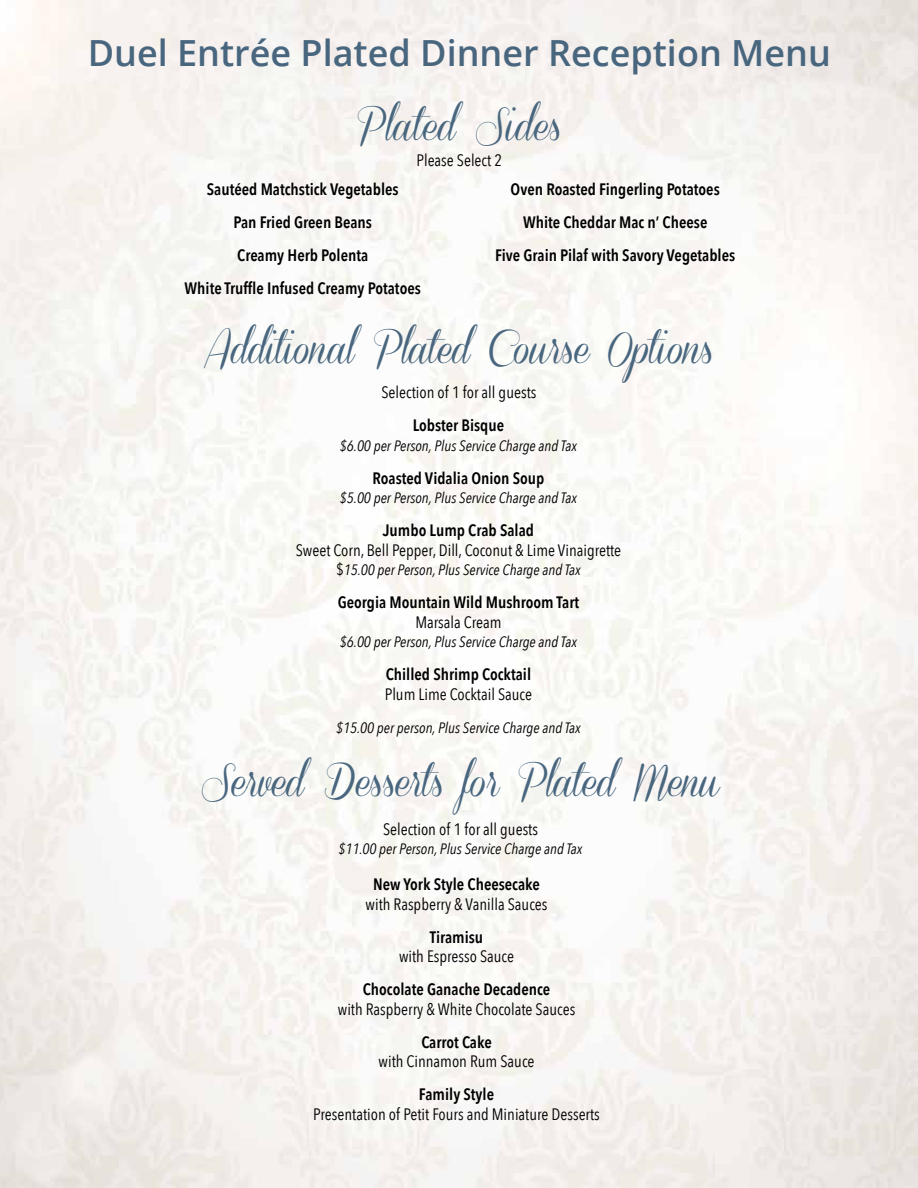
<style>
.page{position:relative;width:918px;height:1188px;background:#fff}
.page>*{position:absolute;margin:0;border:0;box-sizing:border-box;transform-origin:0 0}
.t1{font:37.5px "Coneria Script Demo";letter-spacing:-.01em;color:#49667f}
.t2{font:600 36px "Open Sans";color:#49667f}
.t3{font:600 16.5px/33px "Avenir Next Condensed";color:#000;text-align:center}
.t4{font:16.5px "Avenir Next Condensed";color:#000}
.t5{font:italic 15px "Avenir Next Condensed";color:#000}
.s1{font-style:normal;font-size:16.5px}
</style>
<div class="page">
<h2 class="t2" style="left:88px;top:29px;width:745px">Duel Entrée Plated Dinner Reception Menu</h2>
<h1 class="t1" style="left:357px;top:105px;width:207px">Plated Sides</h1>
<p class="t4" style="left:416px;top:146px;width:87px">Please Select 2</p>
<p class="t3" style="left:185px;top:172px;width:238px">Sautéed Matchstick Vegetables<br>Pan Fried Green Beans<br>Creamy Herb Polenta<br>White Truffle Infused Creamy Potatoes</p>
<p class="t3" style="left:495px;top:172px;width:242px">Oven Roasted Fingerling Potatoes<br>White Cheddar Mac n’ Cheese<br>Five Grain Pilaf with Savory Vegetables</p>
<h1 class="t1" style="left:204px;top:328px;width:512px">Additional Plated Course Options</h1>
<p class="t4" style="left:381px;top:378px;width:157px">Selection of 1 for all guests</p>
<p class="t3" style="left:413px;top:409px;width:93px">Lobster Bisque</p>
<p class="t5" style="left:340px;top:437px;width:239px">$6.00 per Person, Plus Service Charge and Tax</p>
<p class="t3" style="left:372px;top:461px;width:174px">Roasted Vidalia Onion Soup</p>
<p class="t5" style="left:340px;top:489px;width:239px">$5.00 per Person, Plus Service Charge and Tax</p>
<p class="t3" style="left:383px;top:514px;width:153px">Jumbo Lump Crab Salad</p>
<p class="t4" style="left:296px;top:536px;width:327px">Sweet Corn, Bell Pepper, Dill, Coconut &amp; Lime Vinaigrette</p>
<p class="t5" style="left:336px;top:561px;width:246px"><span class="s1">$</span>15.00 per Person, Plus Service Charge and Tax</p>
<p class="t3" style="left:338px;top:586px;width:243px">Georgia Mountain Wild Mushroom Tart</p>
<p class="t4" style="left:415px;top:608px;width:88px">Marsala Cream</p>
<p class="t5" style="left:340px;top:633px;width:239px">$6.00 per Person, Plus Service Charge and Tax</p>
<p class="t3" style="left:386px;top:658px;width:147px">Chilled Shrimp Cocktail</p>
<p class="t4" style="left:385px;top:680px;width:149px">Plum Lime Cocktail Sauce</p>
<p class="t5" style="left:336px;top:719px;width:246px">$15.00 per person, Plus Service Charge and Tax</p>
<h1 class="t1" style="left:201px;top:761px;width:520px">Served Desserts for Plated Menu</h1>
<p class="t4" style="left:383px;top:815px;width:157px">Selection of 1 for all guests</p>
<p class="t5" style="left:338px;top:840px;width:246px">$11.00 per Person, Plus Service Charge and Tax</p>
<p class="t3" style="left:373px;top:867px;width:168px">New York Style Cheesecake</p>
<p class="t4" style="left:366px;top:890px;width:183px">with Raspberry &amp; Vanilla Sauces</p>
<p class="t3" style="left:430px;top:920px;width:55px">Tiramisu</p>
<p class="t4" style="left:399px;top:942px;width:117px">with Espresso Sauce</p>
<p class="t3" style="left:363px;top:972px;width:189px">Chocolate Ganache Decadence</p>
<p class="t4" style="left:338px;top:995px;width:239px">with Raspberry &amp; White Chocolate Sauces</p>
<p class="t3" style="left:421px;top:1025px;width:72px">Carrot Cake</p>
<p class="t4" style="left:379px;top:1047px;width:157px">with Cinnamon Rum Sauce</p>
<p class="t3" style="left:419px;top:1077px;width:77px">Family Style</p>
<p class="t4" style="left:313px;top:1100px;width:288px">Presentation of Petit Fours and Miniature Desserts</p>
</div>
